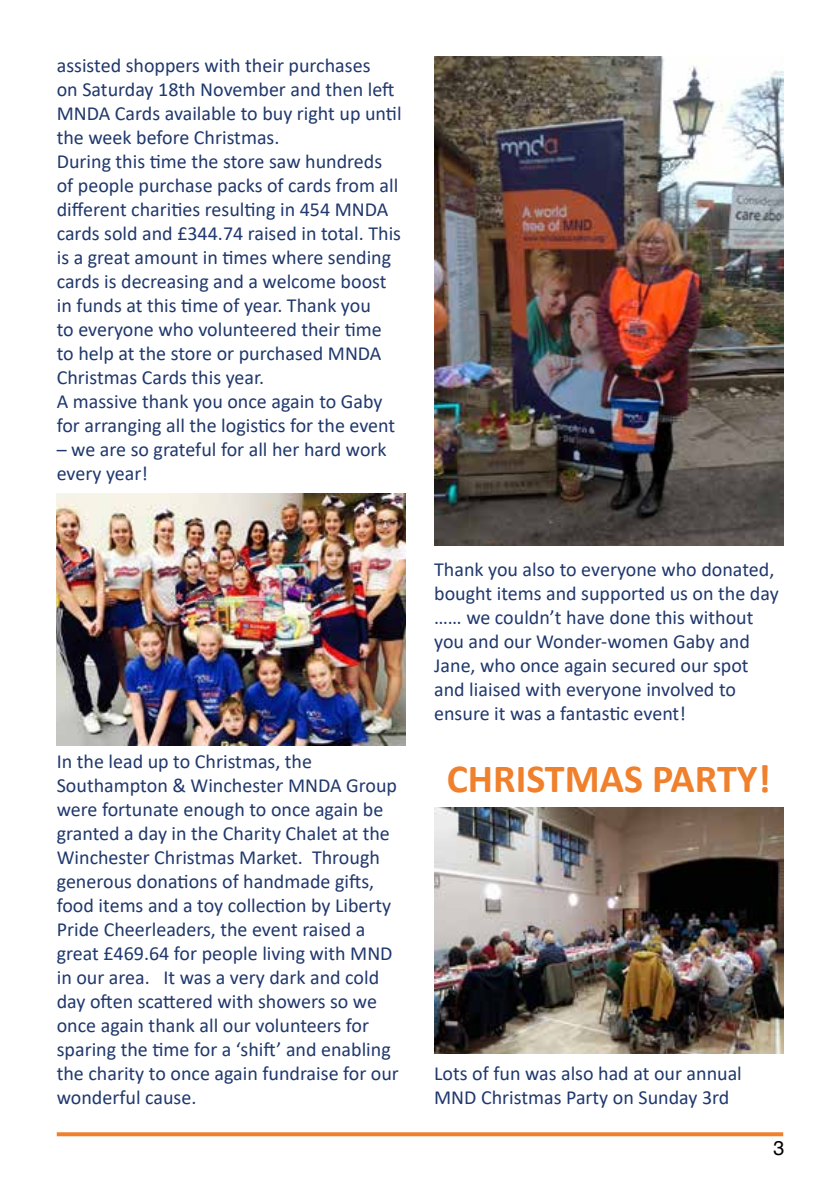
<style>
.page{position:relative;width:840px;height:1191px;background:#fff}
.page>*{position:absolute;margin:0;border:0;box-sizing:border-box;transform-origin:0 0}
.t1{font:700 40px "Calibri";color:#f0802b}
.t2{font:20px/24px "Calibri";color:#20386d}
.t3{font:20px "Helvetica";color:#000}
</style>
<div class="page">
<svg style="left:57px;top:1132px;width:725px;height:4px;background:#f18839"></svg>
<img style="left:57px;top:493px;width:348px;height:253px">
<img style="left:434px;top:57px;width:348px;height:488px">
<img style="left:434px;top:807px;width:348px;height:246px">
<p class="t2" style="left:57px;top:53px;width:346px">assisted shoppers with their purchases<br>on Saturday 18th November and then left MNDA Cards available to buy right up until the week before Christmas.<br>During this time the store saw hundreds of people purchase packs of cards from all different charities resulting in 454 MNDA cards sold and £344.74 raised in total. This is a great amount in times where sending cards is decreasing and a welcome boost in funds at this time of year. Thank you<br>to everyone who volunteered their time to help at the store or purchased MNDA Christmas Cards this year.<br>A massive thank you once again to Gaby for arranging all the logistics for the event</p>
<p class="t2" style="left:57px;top:437px;width:331px">– we are so grateful for all her hard work every year!</p>
<p class="t2" style="left:57px;top:749px;width:343px">In the lead up to Christmas, the Southampton &amp; Winchester MNDA Group were fortunate enough to once again be granted a day in the Charity Chalet at the Winchester Christmas Market. Through generous donations of handmade gifts, food items and a toy collection by Liberty Pride Cheerleaders, the event raised a great £469.64 for people living with MND in our area. It was a very dark and cold day often scattered with showers so we once again thank all our volunteers for sparing the time for a ‘shift’ and enabling the charity to once again fundraise for our wonderful cause.</p>
<p class="t2" style="left:434px;top:557px;width:346px">Thank you also to everyone who donated, bought items and supported us on the day …… we couldn’t have done this without you and our Wonder-women Gaby and Jane, who once again secured our spot and liaised with everyone involved to ensure it was a fantastic event!</p>
<h1 class="t1" style="left:446px;top:750px;width:325px">CHRISTMAS PARTY!</h1>
<p class="t2" style="left:434px;top:1061px;width:309px">Lots of fun was also had at our annual<br>MND Christmas Party on Sunday 3rd</p>
<p class="t3" style="left:772px;top:1135px;width:13px">3</p>
</div>
